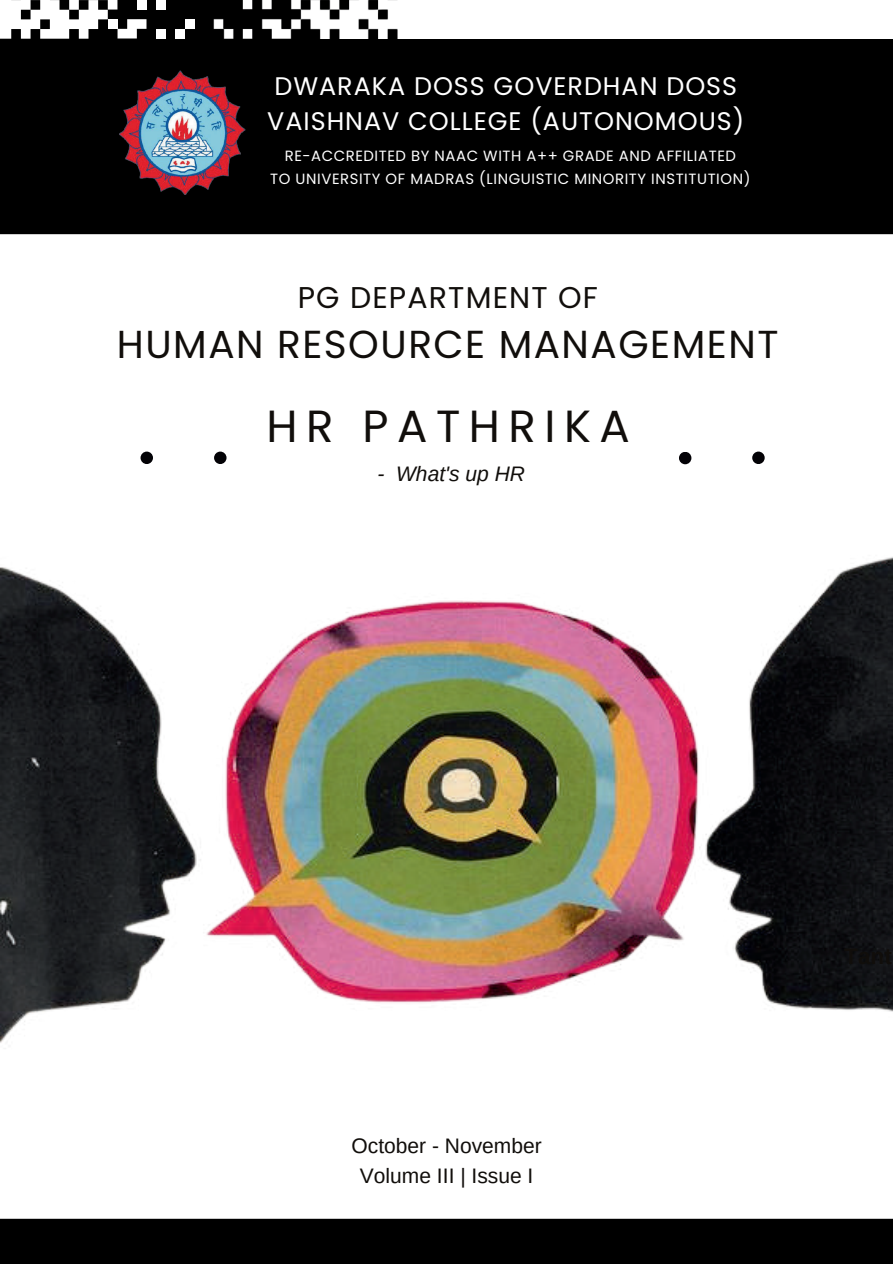
<style>
.page{position:relative;width:893px;height:1264px;background:#fff}
.page>*{position:absolute;margin:0;border:0;box-sizing:border-box;transform-origin:0 0}
.t1{font:45px "Poppins";letter-spacing:.19em;color:#110e0b}
.t2{font:39px "Poppins";letter-spacing:.04em;color:#110e0b}
.t3{font:30px "Poppins";letter-spacing:.04em;color:#110e0b}
.t4{font:25.35px/35px "Poppins";letter-spacing:.04em;color:#fff}
.t5{font:21px/29.2px "Arimo";color:#110e0b;text-align:center}
.t6{font:italic 21px "Arimo";color:#110e0b}
.t7{font:14.85px/22.5px "Poppins";letter-spacing:.04em;color:#fff;text-align:center}
</style>
<div class="page">
<svg style="left:143px;top:454px;width:84px;height:10px"></svg>
<svg style="left:679px;top:452px;width:86px;height:12px"></svg>
<div style="left:214px;top:451px;width:12px;height:13px;background:#030206;border-radius:50%"></div>
<div style="left:140px;top:451px;width:13px;height:13px;background:#030206;border-radius:50%"></div>
<div style="left:752px;top:451px;width:12px;height:13px;background:#030206;border-radius:50%"></div>
<div style="left:679px;top:452px;width:12px;height:12px;background:#030206;border-radius:50%"></div>
<div style="left:0;top:0;width:892px;height:234px;background:#000"></div>
<img style="left:117px;top:68px;width:131px;height:126px">
<img style="left:0;top:557px;width:892px;height:486px">
<div style="left:0;top:1218px;width:892px;height:45px;background:#000"></div>
<div style="left:156px;top:29px;width:10px;height:9px;background:#fff"></div>
<div style="left:175px;top:29px;width:9px;height:9px;background:#fff"></div>
<svg style="left:0;top:0;width:146px;height:39px"></svg>
<div style="left:156px;top:0;width:10px;height:10px;background:#fff"></div>
<div style="left:185px;top:19px;width:10px;height:10px;background:#fff"></div>
<div style="left:137px;top:0;width:9px;height:10px;background:#fff"></div>
<img style="left:205px;top:0;width:687px;height:39px">
<h3 class="t4" style="left:267px;top:69px;width:478px">DWARAKA DOSS GOVERDHAN DOSS<br>VAISHNAV COLLEGE (AUTONOMOUS)</h3>
<p class="t7" style="left:270px;top:145px;width:481px">RE-ACCREDITED BY NAAC WITH A++ GRADE AND AFFILIATED<br>TO UNIVERSITY OF MADRAS (LINGUISTIC MINORITY INSTITUTION)</p>
<h3 class="t3" style="left:298px;top:280px;width:302px">PG DEPARTMENT OF</h3>
<h2 class="t2" style="left:117px;top:322px;width:663px">HUMAN RESOURCE MANAGEMENT</h2>
<h1 class="t1" style="left:266px;top:400px;width:365px">HR PATHRIKA</h1>
<h3 class="t6" style="left:377px;top:460px;width:149px">- What's up HR</h3>
<h3 class="t5" style="left:351px;top:1131px;width:192px">October - November<br>Volume III | Issue I</h3>
</div>
